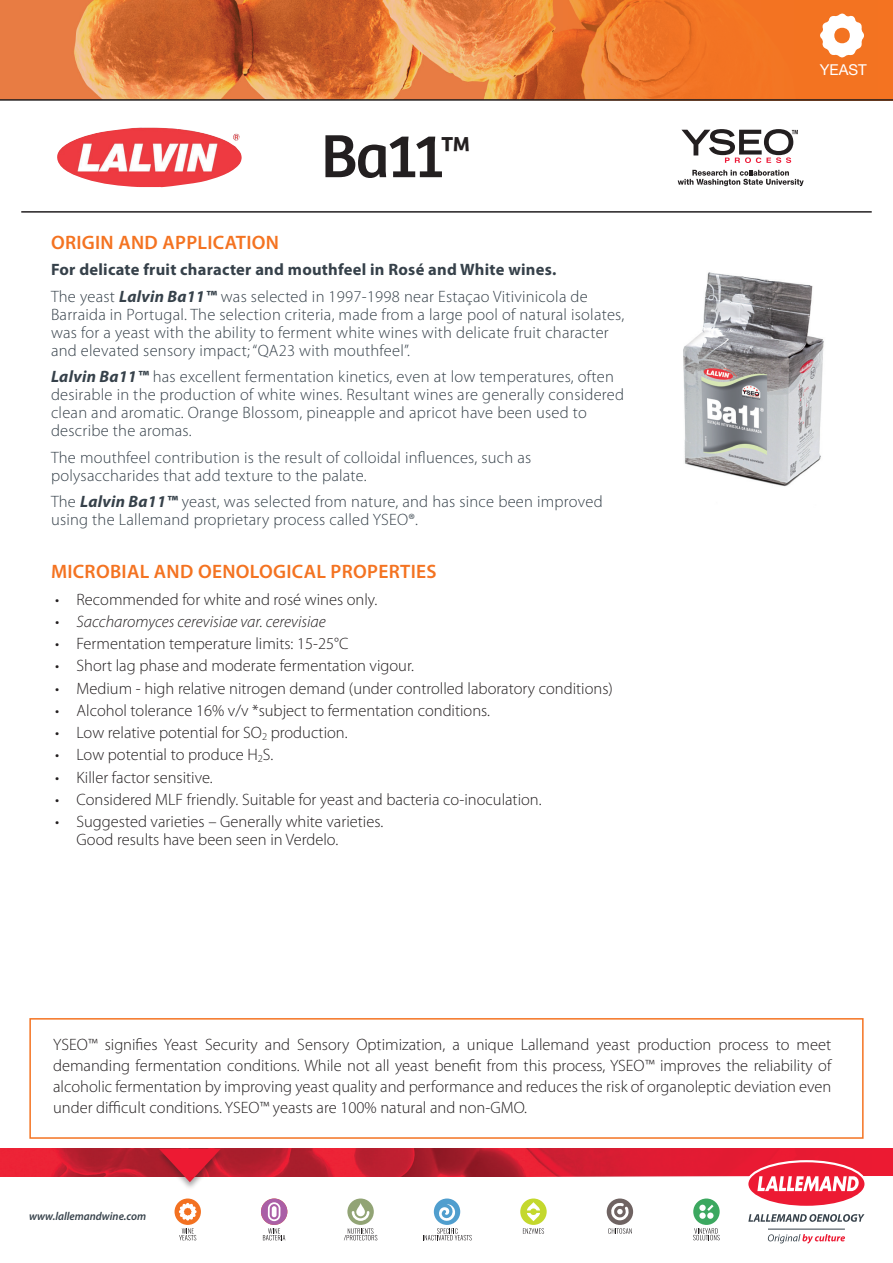
<style>
.page{position:relative;width:893px;height:1263px;background:#fff}
.page>*{position:absolute;margin:0;border:0;box-sizing:border-box;transform-origin:0 0}
.t1{font:63px "Bree";color:#231f20}
.t2{font:600 19.5px "Myriad Pro";letter-spacing:.015em;color:#f47321}
.t3{font:300 16.5px/21px "Myriad Pro";color:#231f20}
.t4{font:300 16.5px/18px "Myriad Pro";letter-spacing:.015em;color:#36414a}
.t5{font:700 16.5px/26.5px "Myriad Pro";letter-spacing:.015em;color:#36414a}
.t6{font:italic 300 16.5px "Myriad Pro";color:#231f20}
.t7{font:15px "Helvetica Neue LT Std";color:#fff}
.t8{font:italic 600 11.55px "Myriad Pro";color:#36414a;scale:.96 1}
.s1{font-weight:300}
.s2{font-style:italic}
.s3{font-weight:700;font-style:italic}
</style>
<div class="page">
<img style="left:0;top:0;width:495px;height:99px">
<svg style="left:495px;top:0;width:398px;height:99px;background:#ed7629"></svg>
<svg style="left:819px;top:13px;width:46px;height:45px"></svg>
<hr style="left:0;top:99px;width:893px;height:2px;background:#231f20">
<hr style="left:21px;top:211px;width:851px;height:2px;background:#231f20">
<img style="left:0;top:1149px;width:893px;height:27px">
<hr style="left:768px;top:1229px;width:77px;height:1px;background:#36414a">
<svg style="left:746px;top:1160px;width:121px;height:48px"></svg>
<div style="left:748px;top:1162px;width:116px;height:44px;background:#ed1a33;border-radius:50%"></div>
<svg style="left:757px;top:1176px;width:102px;height:15px"></svg>
<svg style="left:748px;top:1214px;width:116px;height:8px"></svg>
<svg style="left:768px;top:1234px;width:77px;height:9px"></svg>
<svg style="left:423px;top:1228px;width:49px;height:12px"></svg>
<div style="left:434px;top:1198px;width:26px;height:27px;background:#509ece;border-radius:50%"></div>
<svg style="left:439px;top:1204px;width:16px;height:17px"></svg>
<svg style="left:263px;top:1228px;width:22px;height:12px"></svg>
<div style="left:261px;top:1198px;width:26px;height:27px;background:#aa5fa6;border-radius:50%"></div>
<svg style="left:268px;top:1202px;width:12px;height:19px"></svg>
<svg style="left:523px;top:1228px;width:21px;height:6px"></svg>
<div style="left:520px;top:1198px;width:27px;height:27px;background:#c4d82d;border-radius:50%"></div>
<svg style="left:527px;top:1202px;width:13px;height:19px"></svg>
<svg style="left:344px;top:1228px;width:33px;height:12px"></svg>
<div style="left:347px;top:1198px;width:27px;height:27px;background:#92a475;border-radius:50%"></div>
<svg style="left:356px;top:1203px;width:9px;height:13px"></svg>
<svg style="left:352px;top:1211px;width:17px;height:10px"></svg>
<svg style="left:179px;top:1228px;width:17px;height:12px"></svg>
<svg style="left:175px;top:1198px;width:26px;height:27px"></svg>
<svg style="left:179px;top:1203px;width:18px;height:17px"></svg>
<svg style="left:693px;top:1228px;width:27px;height:12px"></svg>
<div style="left:693px;top:1198px;width:27px;height:27px;background:#3ca860;border-radius:50%"></div>
<div style="left:699px;top:1205px;width:7px;height:6px;background:#fff;border-radius:50%"></div>
<svg style="left:699px;top:1212px;width:7px;height:7px"></svg>
<div style="left:707px;top:1212px;width:6px;height:7px;background:#fff;border-radius:50%"></div>
<svg style="left:707px;top:1204px;width:6px;height:7px"></svg>
<svg style="left:608px;top:1228px;width:24px;height:6px"></svg>
<div style="left:607px;top:1198px;width:26px;height:27px;background:#6f6362;border-radius:50%"></div>
<svg style="left:611px;top:1203px;width:18px;height:17px"></svg>
<div style="left:155px;top:1147px;width:70px;height:43px;background:#231f20;opacity:.4"></div>
<svg style="left:159px;top:1149px;width:62px;height:33px;background:#d4394b"></svg>
<img style="left:57px;top:127px;width:185px;height:61px">
<img style="left:683px;top:272px;width:141px;height:215px">
<svg style="left:681px;top:129px;width:117px;height:34px"></svg>
<svg style="left:678px;top:170px;width:126px;height:16px"></svg>
<div style="left:29px;top:1018px;width:835px;height:121px;border:2px solid #f47321"></div>
<h1 class="t1" style="left:321px;top:119px;width:150px">Ba11<sup>™</sup></h1>
<p class="t2" style="left:51px;top:231px;width:230px">ORIGIN AND APPLICATION</p>
<p class="t5" style="left:51px;top:256px;width:538px">For delicate fruit character and mouthfeel in Rosé and White wines.<br><span class="s1">The yeast</span> <span class="s2">Lalvin Ba11™</span> <span class="s1">was selected in 1997-1998 near Estaçao Vitivinicola de</span></p>
<p class="t4" style="left:51px;top:305px;width:575px">Barraida in Portugal. The selection criteria, made from a large pool of natural isolates, was for a yeast with the ability to ferment white wines with delicate fruit character and elevated sensory impact; “QA23 with mouthfeel”.</p>
<p class="t4" style="left:51px;top:368px;width:575px"><span class="s3">Lalvin Ba11™</span> has excellent fermentation kinetics, even at low temperatures, often desirable in the production of white wines. Resultant wines are generally considered clean and aromatic. Orange Blossom, pineapple and apricot have been used to describe the aromas.</p>
<p class="t4" style="left:51px;top:448px;width:482px">The mouthfeel contribution is the result of colloidal influences, such as polysaccharides that add texture to the palate.</p>
<p class="t4" style="left:51px;top:493px;width:553px">The <span class="s3">Lalvin Ba11™</span> yeast, was selected from nature, and has since been improved using the Lallemand proprietary process called YSEO®.</p>
<p class="t2" style="left:51px;top:561px;width:387px">MICROBIAL AND OENOLOGICAL PROPERTIES</p>
<p class="t3" style="left:55px;top:589px;width:324px">• Recommended for white and rosé wines only.</p>
<p class="t6" style="left:55px;top:611px;width:272px">• Saccharomyces cerevisiae var. cerevisiae</p>
<p class="t3" style="left:55px;top:633px;width:295px">• Fermentation temperature limits: 15-25°C</p>
<p class="t3" style="left:55px;top:656px;width:360px">• Short lag phase and moderate fermentation vigour.</p>
<p class="t3" style="left:55px;top:678px;width:559px">• Medium - high relative nitrogen demand (under controlled laboratory conditions)</p>
<p class="t3" style="left:55px;top:700px;width:436px">• Alcohol tolerance 16% v/v *subject to fermentation conditions.</p>
<p class="t3" style="left:55px;top:722px;width:294px">• Low relative potential for SO<sub>2</sub> production.</p>
<p class="t3" style="left:55px;top:745px;width:220px">• Low potential to produce H<sub>2</sub>S.</p>
<p class="t3" style="left:55px;top:767px;width:159px">• Killer factor sensitive.</p>
<p class="t3" style="left:55px;top:789px;width:488px">• Considered MLF friendly. Suitable for yeast and bacteria co-inoculation.</p>
<p class="t3" style="left:77px;top:813px;width:308px;line-height:18px;text-indent:-21px">• Suggested varieties – Generally white varieties.<br>Good results have been seen in Verdelo.</p>
<p class="t7" style="left:820px;top:61px;width:48px">YEAST</p>
<p class="t3" style="left:53px;top:1034px;width:780px;text-align:justify">YSEO™ signifies Yeast Security and Sensory Optimization, a unique Lallemand yeast production process to meet demanding fermentation conditions. While not all yeast benefit from this process, YSEO™ improves the reliability of alcoholic fermentation by improving yeast quality and performance and reduces the risk of organoleptic deviation even under difficult conditions. YSEO™ yeasts are 100% natural and non-GMO.</p>
<p class="t8" style="left:29px;top:1208px;width:123px">www.lallemandwine.com</p>
</div>
